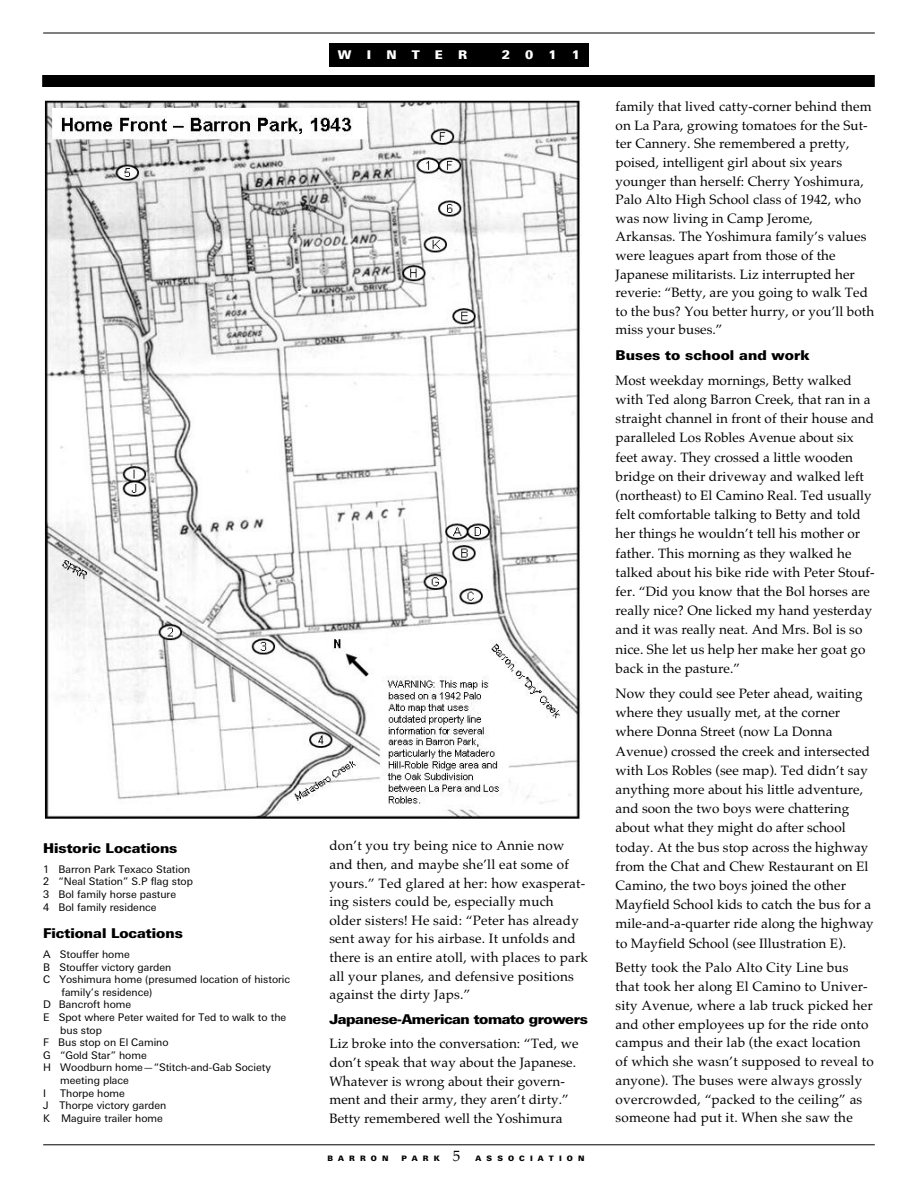
<style>
.page{position:relative;width:918px;height:1188px;background:#fff}
.page>*{position:absolute;margin:0;border:0;box-sizing:border-box;transform-origin:0 0}
.t1{font:13.5px/19.2px "Palatino";letter-spacing:.005em;color:#000}
.t2{font:900 13.5px "Linotype Univers Basic";color:#000}
.t3{font:900 13.5px "Linotype Univers Basic";letter-spacing:-.025em;color:#000}
.t4{font:900 12px "Linotype Univers Basic";color:#fff}
.t5{font:10.5px/12.6px "Linotype Univers Basic";color:#000}
.t6{font:900 7.5px "Linotype Univers Basic";letter-spacing:.685em;color:#000}
.s1{font-family:"Palatino";font-weight:400;font-size:15px}
</style>
<div class="page">
<hr style="left:43px;top:33px;width:832px;height:1px;background:#000">
<hr style="left:43px;top:1145px;width:832px;height:1px;background:#000">
<div style="left:329px;top:43px;width:260px;height:24px;background:#000"></div>
<div style="left:42px;top:75px;width:833px;height:12px;background:#000"></div>
<img style="left:44px;top:100px;width:536px;height:719px">
<p class="t2" style="left:43px;top:843px;width:136px">Historic Locations</p>
<p class="t5" style="left:43px;top:864px;width:151px">1 Barron Park Texaco Station<br>2 “Neal Station” S.P flag stop<br>3 Bol family horse pasture<br>4 Bol family residence</p>
<p class="t2" style="left:43px;top:928px;width:141px">Fictional Locations</p>
<p class="t5" style="left:43px;top:949px;width:88px">A Stouffer home</p>
<p class="t5" style="left:43px;top:961px;width:130px">B Stouffer victory garden</p>
<p class="t5" style="left:43px;top:974px;width:248px">C Yoshimura home (presumed location of historic</p>
<p class="t5" style="left:61px;top:987px;width:92px">family’s residence)</p>
<p class="t5" style="left:43px;top:999px;width:90px">D Bancroft home</p>
<p class="t5" style="left:43px;top:1012px;width:245px">E Spot where Peter waited for Ted to walk to the</p>
<p class="t5" style="left:60px;top:1024px;width:43px">bus stop</p>
<p class="t5" style="left:43px;top:1037px;width:127px">F Bus stop on El Camino</p>
<p class="t5" style="left:43px;top:1050px;width:105px">G “Gold Star” home</p>
<p class="t5" style="left:43px;top:1062px;width:229px">H Woodburn home—“Stitch-and-Gab Society</p>
<p class="t5" style="left:60px;top:1075px;width:70px">meeting place</p>
<p class="t5" style="left:43px;top:1087px;width:4px">I</p>
<p class="t5" style="left:43px;top:1087px;width:125px;text-indent:17px">Thorpe home<br>J Thorpe victory garden<br>K Maguire trailer home</p>
<p class="t4" style="left:338px;top:50px;width:15px">W</p>
<p class="t4" style="left:367px;top:50px;width:6px">I</p>
<p class="t4" style="left:386px;top:50px;width:12px">N</p>
<p class="t4" style="left:412px;top:50px;width:10px">T</p>
<p class="t4" style="left:435px;top:50px;width:9px">E</p>
<p class="t4" style="left:458px;top:50px;width:11px">R</p>
<p class="t4" style="left:502px;top:50px;width:10px">2</p>
<p class="t4" style="left:525px;top:50px;width:10px">0</p>
<p class="t4" style="left:548px;top:50px;width:10px">1</p>
<p class="t4" style="left:572px;top:50px;width:10px">1</p>
<p class="t1" style="left:329px;top:836px;width:260px;line-height:18.6px">don’t you try being nice to Annie now and then, and maybe she’ll eat some of yours.” Ted glared at her: how exasperat&shy;ing sisters could be, especially much older sisters! He said: “Peter has already sent away for his airbase. It unfolds and there is an entire atoll, with places to park all your planes, and defensive positions against the dirty Japs.”</p>
<p class="t3" style="left:329px;top:1014px;width:260px">Japanese-American tomato growers</p>
<p class="t1" style="left:329px;top:1034px;width:251px;line-height:18.6px">Liz broke into the conversation: “Ted, we don’t speak that way about the Japanese.<br>Whatever is wrong about their govern&shy;ment and their army, they aren’t dirty.” Betty remembered well the Yoshimura</p>
<p class="t6" style="left:327px;top:1156px;width:63px">BARRON</p>
<p class="t6" style="left:401px;top:1156px;width:185px">PARK <span class="s1">5</span> ASSOCIATION</p>
<p class="t1" style="left:616px;top:97px;width:260px;line-height:18.6px">family that lived catty-corner behind them on La Para, growing tomatoes for the Sut&shy;ter Cannery. She remembered a pretty, poised, intelligent girl about six years younger than herself: Cherry Yoshimura, Palo Alto High School class of 1942, who was now living in Camp Jerome, Arkansas. The Yoshimura family’s values were leagues apart from those of the Japanese militarists. Liz interrupted her reverie: “Betty, are you going to walk Ted to the bus? You better hurry, or you’ll both miss your buses.”</p>
<p class="t2" style="left:616px;top:350px;width:196px">Buses to school and work</p>
<p class="t1" style="left:616px;top:370px;width:261px">Most weekday mornings, Betty walked with Ted along Barron Creek, that ran in a straight channel in front of their house and paralleled Los Robles Avenue about six feet away. They crossed a little wooden bridge on their driveway and walked left (northeast) to El Camino Real. Ted usually felt comfortable talking to Betty and told her things he wouldn’t tell his mother or father. This morning as they walked he talked about his bike ride with Peter Stouf&shy;fer. “Did you know that the Bol horses are really nice? One licked my hand yesterday and it was really neat. And Mrs. Bol is so nice. She let us help her make her goat go back in the pasture.”</p>
<p class="t1" style="left:616px;top:684px;width:260px">Now they could see Peter ahead, waiting where they usually met, at the corner where Donna Street (now La Donna Avenue) crossed the creek and intersected with Los Robles (see map). Ted didn’t say anything more about his little adventure, and soon the two boys were chattering about what they might do after school today. At the bus stop across the highway from the Chat and Chew Restaurant on El Camino, the two boys joined the other Mayfield School kids to catch the bus for a mile-and-a-quarter ride along the highway to Mayfield School (see Illustration E).</p>
<p class="t1" style="left:616px;top:958px;width:260px;line-height:18.8px">Betty took the Palo Alto City Line bus that took her along El Camino to Univer&shy;sity Avenue, where a lab truck picked her and other employees up for the ride onto campus and their lab (the exact location of which she wasn’t supposed to reveal to anyone). The buses were always grossly overcrowded, “packed to the ceiling” as someone had put it. When she saw the</p>
</div>
